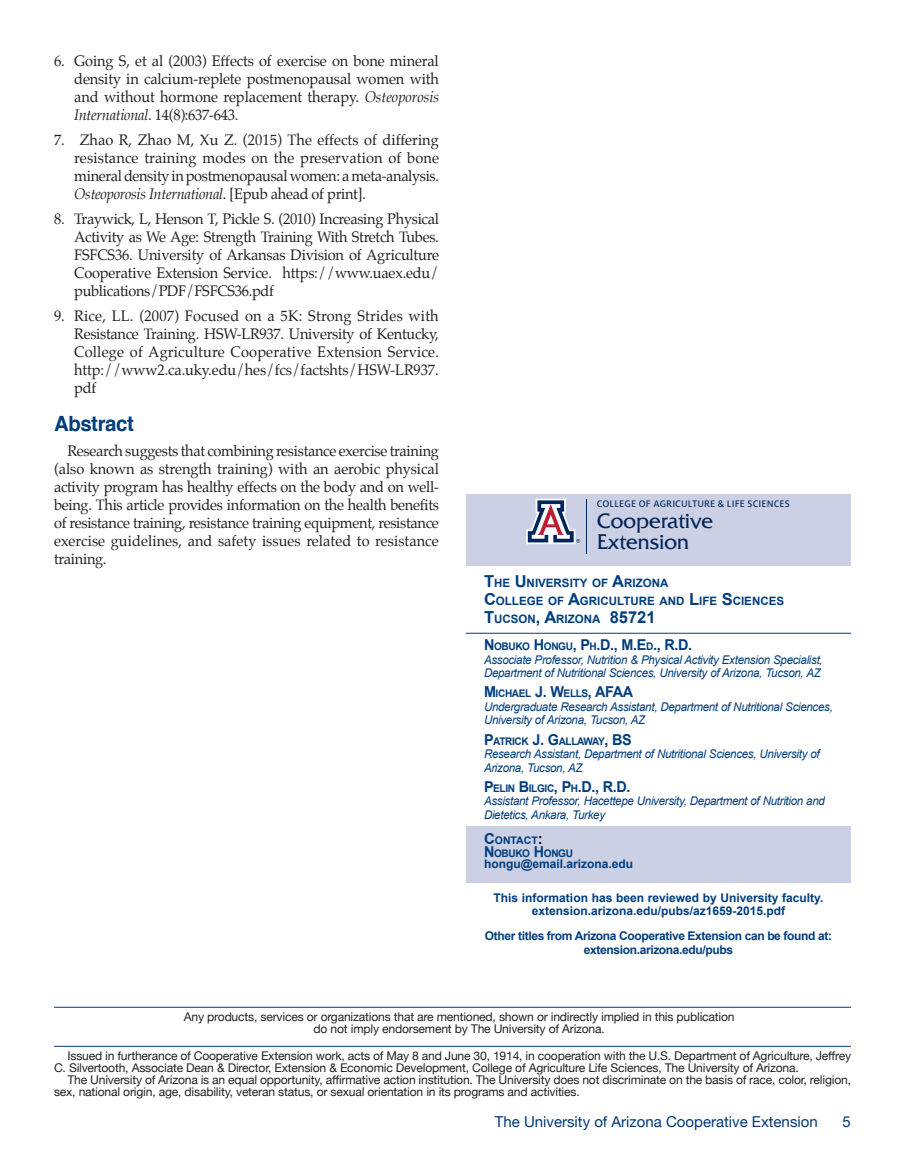
<style>
.page{position:relative;width:905px;height:1175px;background:#fff}
.page>*{position:absolute;margin:0;border:0;box-sizing:border-box;transform-origin:0 0}
.t1{font:21px/21px "Friz Qua";letter-spacing:-.02em;color:#00255b}
.t2{font:700 21px "Helvetica";letter-spacing:-.02em;color:#013d7d}
.t3{font:15px/18px "Palatino";letter-spacing:-.01em;color:#231f20;text-align:justify}
.t4{font:700 15px "Arial";color:#013d7d;scale:.96 1}
.t5{font:15px "Helvetica Neue";color:#013775}
.t6{font:12px/12px "Helvetica Neue";letter-spacing:-.01em;color:#231f20}
.t7{font:italic 12px/13.5px "Arial";letter-spacing:-.025em;color:#013d7d;scale:.96 1}
.t8{font:700 12px/12.8px "Arial";color:#013d7d;text-align:center}
.t9{font:700 12px/13.5px "Arial";letter-spacing:-.03em;color:#013d7d;text-align:center}
.t10{font:700 11.55px/18px "Arial";color:#013d7d}
.t11{font:700 10.5px "Arial";letter-spacing:-.035em;color:#013d7d;scale:.96 1}
.t12{font:10.5px "Milo OT Text";letter-spacing:.01em;color:#00255b}
.t13{font:700 10.5px/13.5px "Arial";letter-spacing:-.035em;color:#013d7d}
.s1{font-style:italic}
.s2{font-size:16.5px}
.s3{font-size:10.5px}
.s4{font-size:15px}
.s5{font-size:15px;color:#231f20}
</style>
<div class="page">
<div style="left:466px;top:826px;width:384px;height:56px;background:#cbd0e4"></div>
<div style="left:466px;top:494px;width:384px;height:72px;background:#cbd0e4"></div>
<hr style="left:466px;top:633px;width:384px;height:1px;background:#013d7d">
<hr style="left:54px;top:1006px;width:796px;height:1px;background:#013d7d">
<hr style="left:54px;top:1046px;width:796px;height:1px;background:#013d7d">
<svg style="left:526px;top:498px;width:54px;height:46px"></svg>
<hr style="left:586px;top:499px;width:1px;height:54px;background:#00255b">
<p class="t3" style="left:74px;top:52px;width:366px;text-indent:-20px">6. Going S, et al (2003) Effects of exercise on bone mineral density in calcium-replete postmenopausal women with and without hormone replacement therapy. <span class="s1">Osteoporosis International</span>. 14(8):637-643.</p>
<p class="t3" style="left:74px;top:131px;width:366px;text-indent:-20px">7. Zhao R, Zhao M, Xu Z. (2015) The effects of differing resistance training modes on the preservation of bone mineral density in postmenopausal women: a meta-analysis.<br><span class="s1">Osteoporosis International</span>. [Epub ahead of print].</p>
<p class="t3" style="left:74px;top:210px;width:366px;text-indent:-20px">8. Traywick, L, Henson T, Pickle S. (2010) Increasing Physical Activity as We Age: Strength Training With Stretch Tubes.<br>FSFCS36. University of Arkansas Division of Agriculture Cooperative Extension Service. https://www.uaex.edu/ publications/PDF/FSFCS36.pdf</p>
<p class="t3" style="left:74px;top:306px;width:366px;text-indent:-20px">9. Rice, LL. (2007) Focused on a 5K: Strong Strides with Resistance Training. HSW-LR937. University of Kentucky, College of Agriculture Cooperative Extension Service. http://www2.ca.uky.edu/hes/fcs/factshts/HSW-LR937. pdf</p>
<h1 class="t2" style="left:54px;top:407px;width:81px">Abstract</h1>
<p class="t3" style="left:54px;top:442px;width:386px;text-indent:14px">Research suggests that combining resistance exercise training (also known as strength training) with an aerobic physical activity program has healthy effects on the body and on well&shy;being. This article provides information on the health benefits of resistance training, resistance training equipment, resistance exercise guidelines, and safety issues related to resistance training.</p>
<p class="t12" style="left:597px;top:498px;width:194px">COLLEGE OF AGRICULTURE &amp; LIFE SCIENCES</p>
<h1 class="t1" style="left:597px;top:510px;width:118px">Cooperative<br>Extension</h1>
<p class="t10" style="left:484px;top:574px;width:301px"><span class="s2">T</span>HE <span class="s2">U</span>NIVERSITY OF <span class="s2">A</span>RIZONA<br><span class="s2">C</span>OLLEGE OF <span class="s2">A</span>GRICULTURE AND <span class="s2">L</span>IFE <span class="s2">S</span>CIENCES<br><span class="s2">T</span>UCSON<span class="s2">, A</span>RIZONA <span class="s2">85721</span></p>
<p class="t4" style="left:484px;top:635px;width:218px">N<span class="s3">OBUKO</span> H<span class="s3">ONGU</span>, P<span class="s3">H</span>.D., M.E<span class="s3">D</span>., R.D.</p>
<p class="t7" style="left:484px;top:653px;width:354px">Associate Professor, Nutrition &amp; Physical Activity Extension Specialist,<br>Department of Nutritional Sciences, University of Arizona, Tucson, AZ</p>
<p class="t11" style="left:484px;top:686px;width:157px"><span class="s4">M</span>ICHAEL <span class="s4">J. W</span>ELLS<span class="s4">, AFAA</span></p>
<p class="t7" style="left:484px;top:700px;width:365px">Undergraduate Research Assistant, Department of Nutritional Sciences,<br>University of Arizona, Tucson, AZ</p>
<p class="t11" style="left:484px;top:734px;width:155px"><span class="s4">P</span>ATRICK <span class="s4">J. G</span>ALLAWAY<span class="s4">, BS</span></p>
<p class="t7" style="left:484px;top:747px;width:351px">Research Assistant, Department of Nutritional Sciences, University of<br>Arizona, Tucson, AZ</p>
<p class="t4" style="left:484px;top:776px;width:154px">P<span class="s3">ELIN</span> B<span class="s3">ILGIC</span>, P<span class="s3">H</span>.D., R.D.</p>
<p class="t7" style="left:484px;top:794px;width:356px">Assistant Professor, Hacettepe University, Department of Nutrition and<br>Dietetics, Ankara, Turkey</p>
<p class="t13" style="left:484px;top:833px;width:90px"><span class="s4">C</span>ONTACT<span class="s5">:<br></span><span class="s4">N</span>OBUKO <span class="s4">H</span>ONGU</p>
<p class="t8" style="left:484px;top:857px;width:151px">hongu@email.arizona.edu</p>
<p class="t8" style="left:493px;top:892px;width:331px">This information has been reviewed by University faculty. extension.arizona.edu/pubs/az1659-2015.pdf</p>
<p class="t9" style="left:485px;top:929px;width:348px">Other titles from Arizona Cooperative Extension can be found at: extension.arizona.edu/pubs</p>
<p class="t6" style="left:184px;top:1011px;width:552px;text-align:center">Any products, services or organizations that are mentioned, shown or indirectly implied in this publication do not imply endorsement by The University of Arizona.</p>
<p class="t6" style="left:54px;top:1050px;width:798px;text-indent:14px">Issued in furtherance of Cooperative Extension work, acts of May 8 and June 30, 1914, in cooperation with the U.S. Department of Agriculture, Jeffrey<br>C. Silvertooth, Associate Dean &amp; Director, Extension &amp; Economic Development, College of Agriculture Life Sciences, The University of Arizona.</p>
<p class="t6" style="left:54px;top:1074px;width:798px;text-indent:14px">The University of Arizona is an equal opportunity, affirmative action institution. The University does not discriminate on the basis of race, color, religion, sex, national origin, age, disability, veteran status, or sexual orientation in its programs and activities.</p>
<p class="t5" style="left:495px;top:1110px;width:324px">The University of Arizona Cooperative Extension</p>
<p class="t5" style="left:842px;top:1111px;width:10px">5</p>
</div>
